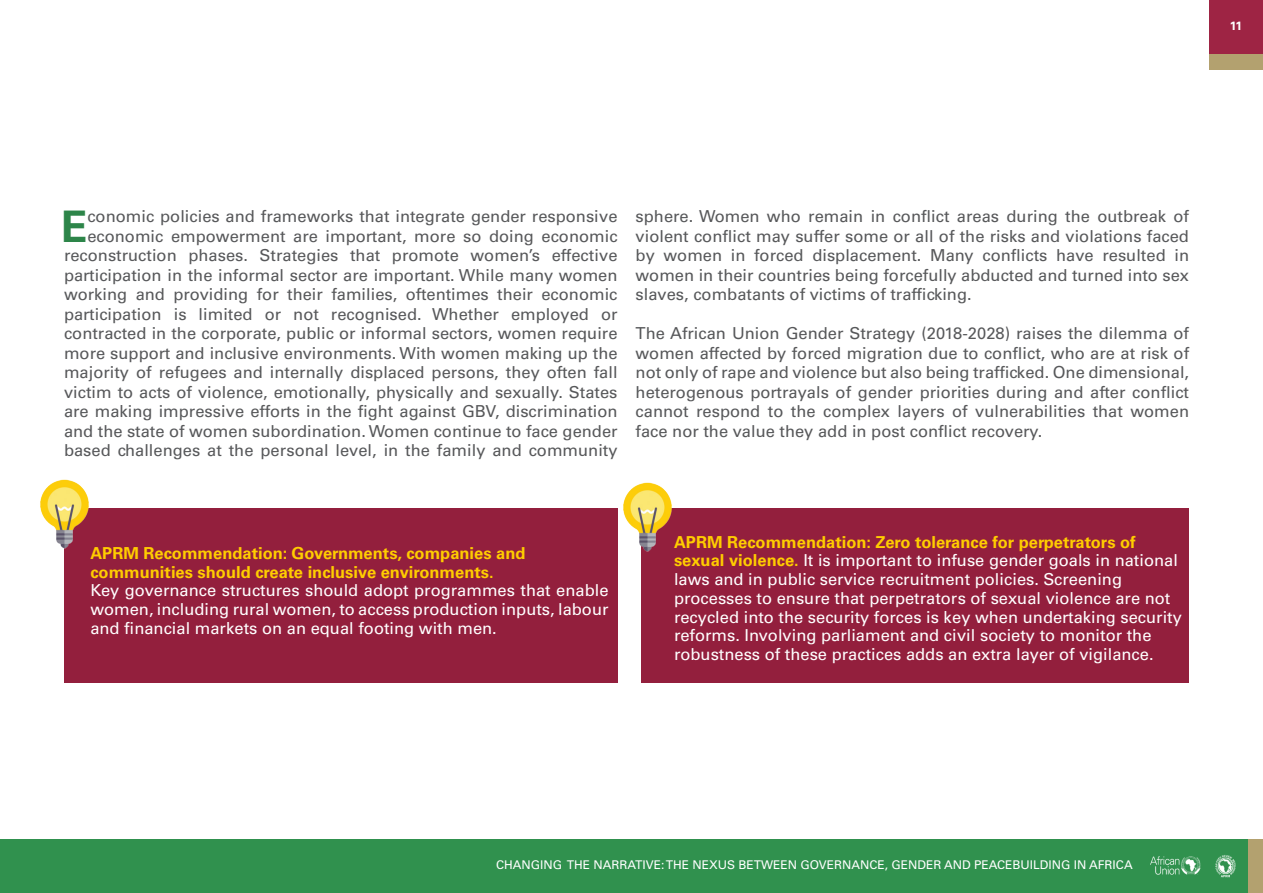
<style>
.page{position:relative;width:1263px;height:893px;background:#fff}
.page>*{position:absolute;margin:0;border:0;box-sizing:border-box;transform-origin:0 0}
.t1{font:700 43.5px "Univers LT Std";color:#2d8549}
.t2{font:16.5px/19.5px "Univers LT Std";color:#57585a;text-align:justify}
.t3{font:16.5px/18.8px "Univers LT Std";color:#fff;text-align:justify}
.t4{font:700 16.5px/18.8px "Univers LT Std";color:#ffcd00}
.t5{font:12px "Univers LT Std";color:#fff}
.t6{font:700 12px "Univers LT Std";color:#fff}
.s1{font-weight:700;color:#ffcd00}
</style>
<div class="page">
<div style="left:0;top:839px;width:1263px;height:54px;background:#30914e"></div>
<div style="left:1209px;top:54px;width:54px;height:16px;background:#b3a16f"></div>
<div style="left:1209px;top:0;width:54px;height:54px;background:#9e2444"></div>
<img style="left:1150px;top:855px;width:86px;height:23px">
<div style="left:1248px;top:839px;width:15px;height:54px;background:#b3a16f"></div>
<div style="left:64px;top:509px;width:554px;height:174px;background:#931f3d"></div>
<div style="left:641px;top:509px;width:548px;height:174px;background:#931f3d"></div>
<img style="left:40px;top:479px;width:50px;height:70px">
<img style="left:623px;top:482px;width:50px;height:70px">
<p class="t6" style="left:1230px;top:19px;width:14px">11</p>
<p class="t2" style="left:64px;top:206px;width:555px;text-align:right">conomic policies and frameworks that integrate gender responsive economic empowerment are important, more so doing economic reconstruction phases. Strategies that promote women’s effective participation in the informal sector are important. While many women working and providing for their families, oftentimes their economic participation is limited or not recognised. Whether employed or contracted in the corporate, public or informal sectors, women require more support and inclusive environments. With women making up the majority of refugees and internally displaced persons, they often fall victim to acts of violence, emotionally, physically and sexually. States are making impressive efforts in the fight against GBV, discrimination and the state of women subordination. Women continue to face gender based challenges at the personal level, in the family and community</p>
<p class="t2" style="left:636px;top:206px;width:555px">sphere. Women who remain in conflict areas during the outbreak of violent conflict may suffer some or all of the risks and violations faced by women in forced displacement. Many conflicts have resulted in women in their countries being forcefully abducted and turned into sex slaves, combatants of victims of trafficking.</p>
<p class="t1" style="left:61px;top:201px;width:28px">E</p>
<p class="t2" style="left:636px;top:323px;width:555px">The African Union Gender Strategy (2018-2028) raises the dilemma of women affected by forced migration due to conflict, who are at risk of not only of rape and violence but also being trafficked. One dimensional, heterogenous portrayals of gender priorities during and after conflict cannot respond to the complex layers of vulnerabilities that women face nor the value they add in post conflict recovery.</p>
<p class="t4" style="left:90px;top:544px;width:437px">APRM Recommendation: Governments, companies and communities should create inclusive environments.</p>
<p class="t3" style="left:90px;top:581px;width:520px">Key governance structures should adopt programmes that enable women, including rural women, to access production inputs, labour and financial markets on an equal footing with men.</p>
<p class="t3" style="left:674px;top:532px;width:509px;text-align:left"><span class="s1">APRM Recommendation: Zero tolerance for perpetrators of sexual violence.</span> It is important to infuse gender goals in national laws and in public service recruitment policies. Screening processes to ensure that perpetrators of sexual violence are not recycled into the security forces is key when undertaking security reforms. Involving parliament and civil society to monitor the robustness of these practices adds an extra layer of vigilance.</p>
<p class="t5" style="left:496px;top:858px;width:638px">CHANGING THE NARRATIVE: THE NEXUS BETWEEN GOVERNANCE, GENDER AND PEACEBUILDING IN AFRICA</p>
</div>
